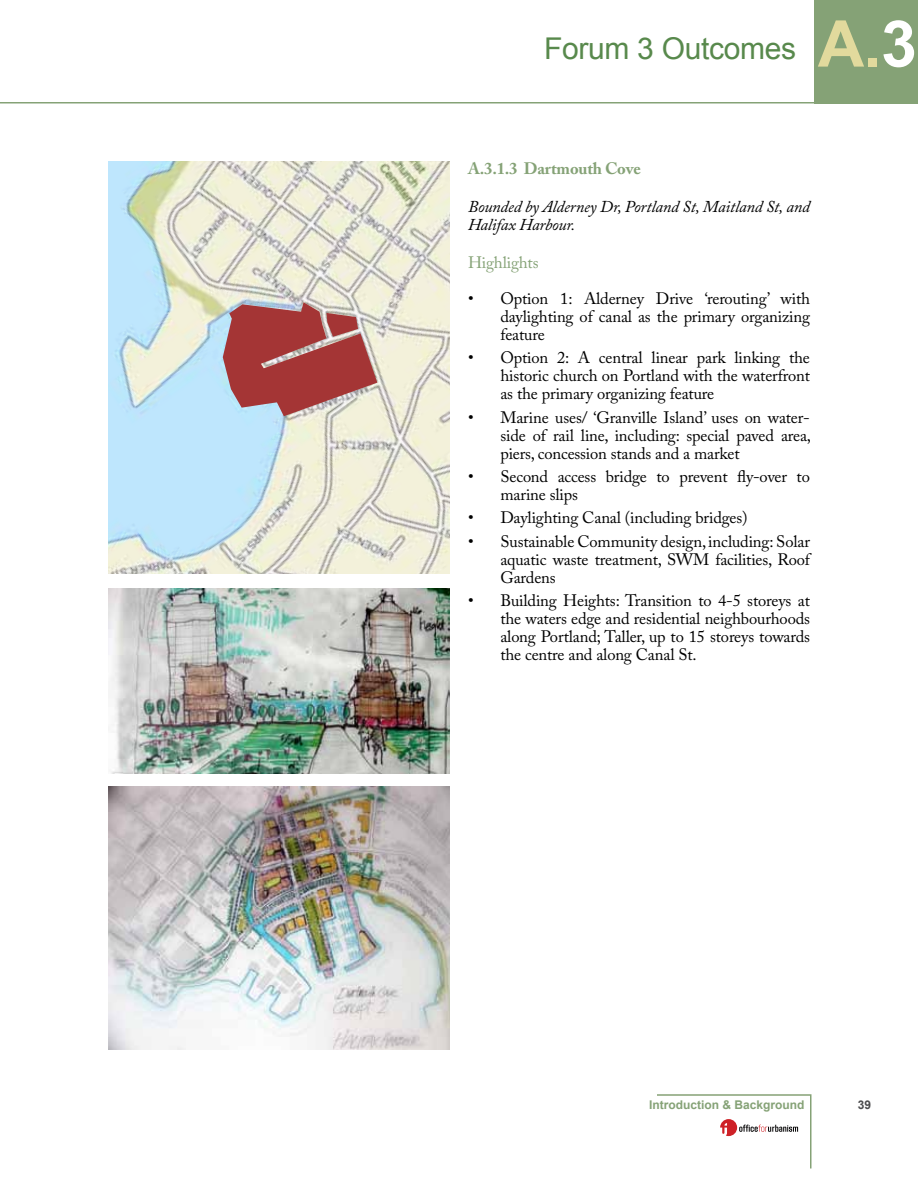
<style>
.page{position:relative;width:918px;height:1188px;background:#fff}
.page>*{position:absolute;margin:0;border:0;box-sizing:border-box;transform-origin:0 0}
.t1{font:30px "Arial";letter-spacing:-.01em;color:#58894c}
.t2{font:16.5px/18px "Adobe Caslon Pro";letter-spacing:-.01em;color:#000;text-align:justify}
.t3{font:italic 16.5px/18px "Adobe Caslon Pro";letter-spacing:-.01em;color:#000}
.t4{font:700 16.5px "Adobe Caslon Pro";letter-spacing:-.01em;color:#85a276}
.t5{font:16.5px "Adobe Caslon Pro";letter-spacing:-.01em;color:#85a276}
.t6{font:700 12px "Arial";color:#85a276}
.t7{font:700 12px "Arial";color:#4d4d4f}
.s1{font-weight:700;font-size:64.5px;color:#e2da9d}
.s2{font-weight:700;font-size:64.5px;color:#fff}
</style>
<div class="page">
<div style="left:814px;top:0;width:104px;height:104px;background:#85a276"></div>
<hr style="left:0;top:102px;width:864px;height:2px;background:#85a276">
<svg style="left:657px;top:1094px;width:155px;height:75px"></svg>
<img style="left:108px;top:162px;width:342px;height:412px">
<svg style="left:223px;top:302px;width:154px;height:114px;background:#b16968"></svg>
<img style="left:108px;top:588px;width:342px;height:185px">
<img style="left:108px;top:787px;width:342px;height:262px">
<h1 class="t1" style="left:544px;top:29px;width:374px">Forum 3 Outcomes <span class="s1">A.</span><span class="s2">3</span></h1>
<p class="t4" style="left:468px;top:159px;width:174px">A.3.1.3 Dartmouth Cove</p>
<p class="t3" style="left:468px;top:197px;width:343px">Bounded by Alderney Dr, Portland St, Maitland St, and<br>Halifax Harbour.</p>
<p class="t5" style="left:468px;top:252px;width:72px">Highlights</p>
<p class="t2" style="left:500px;top:289px;width:311px;text-indent:-32px">• Option 1: Alderney Drive ‘rerouting’ with daylighting of canal as the primary organizing feature</p>
<p class="t2" style="left:500px;top:348px;width:311px;text-indent:-32px">• Option 2: A central linear park linking the historic church on Portland with the waterfront as the primary organizing feature</p>
<p class="t2" style="left:500px;top:408px;width:312px;text-indent:-32px">• Marine uses/ ‘Granville Island’ uses on water&shy;side of rail line, including: special paved area, piers, concession stands and a market</p>
<p class="t2" style="left:500px;top:467px;width:311px;text-indent:-32px">• Second access bridge to prevent fly-over to marine slips</p>
<p class="t2" style="left:468px;top:509px;width:281px">• Daylighting Canal (including bridges)</p>
<p class="t2" style="left:500px;top:532px;width:311px;text-indent:-32px">• Sustainable Community design, including: Solar aquatic waste treatment, SWM facilities, Roof Gardens</p>
<p class="t2" style="left:500px;top:591px;width:311px;text-indent:-32px">• Building Heights: Transition to 4-5 storeys at the waters edge and residential neighbourhoods along Portland; Taller, up to 15 storeys towards the centre and along Canal St.</p>
<p class="t6" style="left:649px;top:1097px;width:157px">Introduction &amp; Background</p>
<p class="t7" style="left:858px;top:1097px;width:15px">39</p>
</div>
